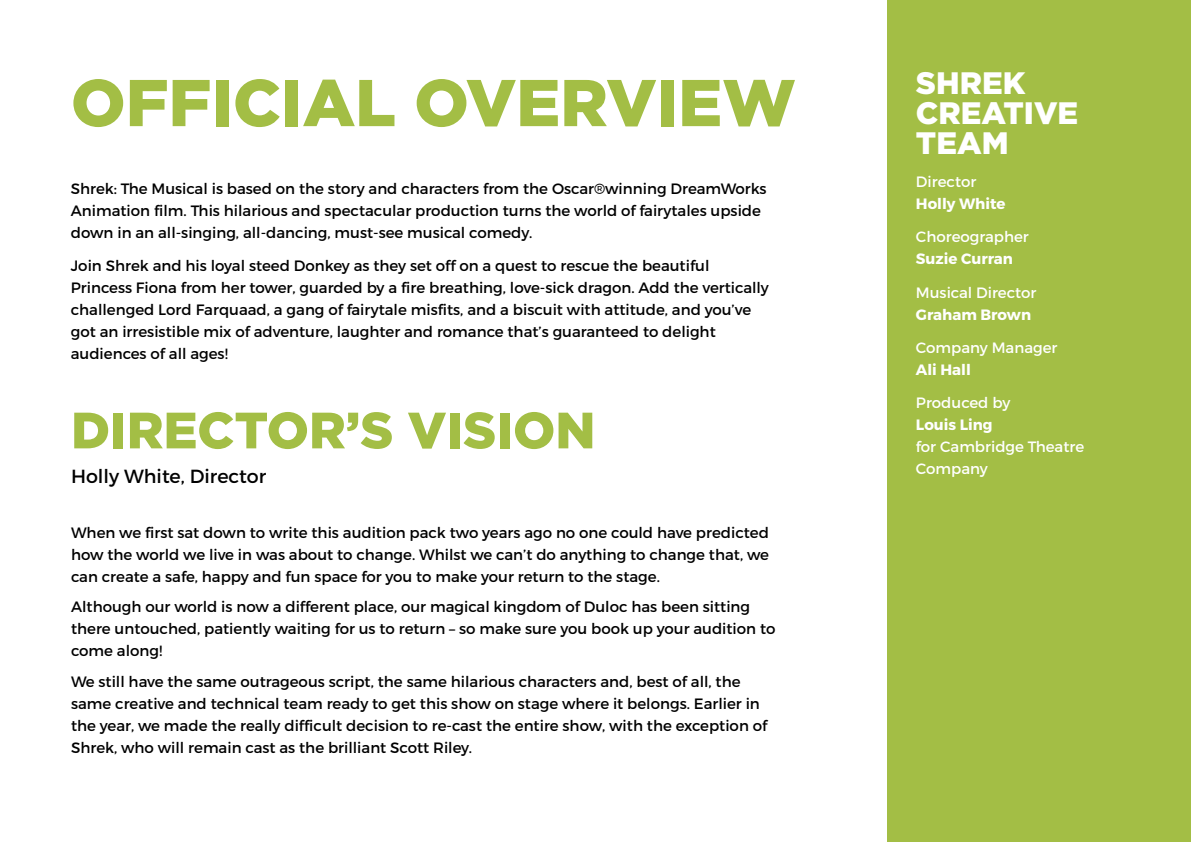
<style>
.page{position:relative;width:1191px;height:842px;background:#fff}
.page>*{position:absolute;margin:0;border:0;box-sizing:border-box;transform-origin:0 0}
.t1{font:900 66px "Gotham";color:#a3be45}
.t2{font:900 51px "Gotham";color:#a3be45}
.t3{font:900 31px/30px "Gotham";color:#fff}
.t4{font:19px "Trueno Rg";color:#000}
.t5{font:15px/22px "Trueno Rg";color:#000}
.t6{font:15px/22px "Trueno Rg";color:#fff}
.t7{font:15px "Trueno Bd";color:#fff}
</style>
<div class="page">
<div style="left:887px;top:0;width:304px;height:842px;background:#a3be45"></div>
<h1 class="t1" style="left:71px;top:65px;width:726px">OFFICIAL OVERVIEW</h1>
<p class="t5" style="left:71px;top:178px;width:697px">Shrek: The Musical is based on the story and characters from the Oscar®winning DreamWorks<br>Animation film. This hilarious and spectacular production turns the world of fairytales upside down in an all-singing, all-dancing, must-see musical comedy.</p>
<p class="t5" style="left:71px;top:255px;width:699px">Join Shrek and his loyal steed Donkey as they set off on a quest to rescue the beautiful Princess Fiona from her tower, guarded by a fire breathing, love-sick dragon. Add the vertically challenged Lord Farquaad, a gang of fairytale misfits, and a biscuit with attitude, and you’ve got an irresistible mix of adventure, laughter and romance that’s guaranteed to delight audiences of all ages!</p>
<h2 class="t2" style="left:71px;top:401px;width:526px">DIRECTOR’S VISION</h2>
<p class="t4" style="left:71px;top:465px;width:197px">Holly White, Director</p>
<p class="t5" style="left:71px;top:521px;width:699px;text-align:justify">When we first sat down to write this audition pack two years ago no one could have predicted how the world we live in was about to change. Whilst we can’t do anything to change that, we can create a safe, happy and fun space for you to make your return to the stage.</p>
<p class="t5" style="left:71px;top:596px;width:706px">Although our world is now a different place, our magical kingdom of Duloc has been sitting there untouched, patiently waiting for us to return – so make sure you book up your audition to come along!</p>
<p class="t5" style="left:71px;top:670px;width:697px">We still have the same outrageous script, the same hilarious characters and, best of all, the same creative and technical team ready to get this show on stage where it belongs. Earlier in the year, we made the really difficult decision to re-cast the entire show, with the exception of Shrek, who will remain cast as the brilliant Scott Riley.</p>
<h3 class="t3" style="left:916px;top:67px;width:164px">SHREK<br>CREATIVE<br>TEAM</h3>
<p class="t6" style="left:916px;top:170px;width:62px">Director</p>
<p class="t7" style="left:916px;top:194px;width:91px">Holly White</p>
<p class="t6" style="left:916px;top:226px;width:114px">Choreographer</p>
<p class="t7" style="left:916px;top:250px;width:99px">Suzie Curran</p>
<p class="t6" style="left:916px;top:281px;width:122px">Musical Director</p>
<p class="t7" style="left:916px;top:305px;width:117px">Graham Brown</p>
<p class="t6" style="left:916px;top:336px;width:143px">Company Manager</p>
<p class="t7" style="left:916px;top:360px;width:56px">Ali Hall</p>
<p class="t6" style="left:916px;top:392px;width:96px">Produced by</p>
<p class="t7" style="left:916px;top:416px;width:78px">Louis Ling</p>
<p class="t6" style="left:916px;top:436px;width:170px">for Cambridge Theatre<br>Company</p>
</div>
